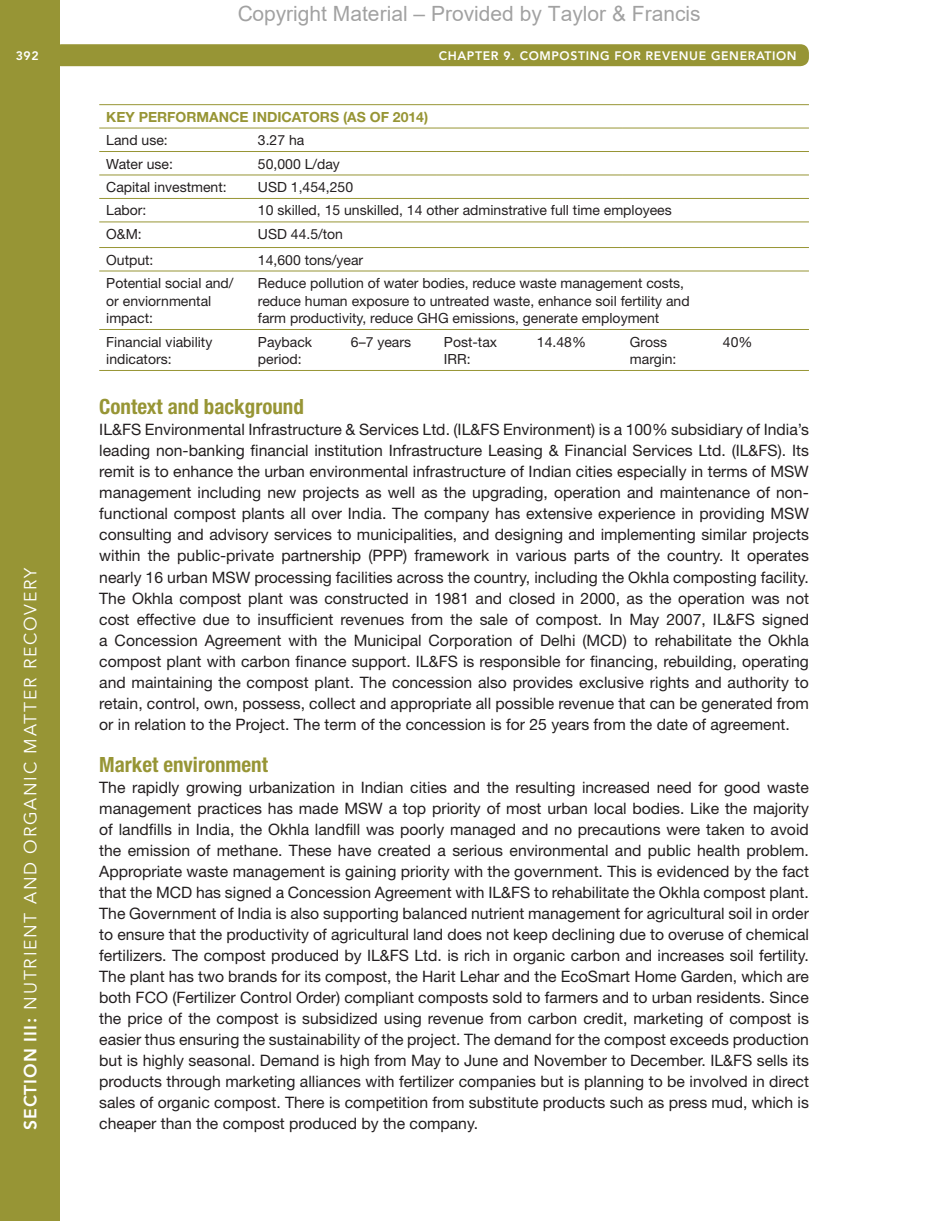
<style>
.page{position:relative;width:938px;height:1221px;background:#fff}
.page>*{position:absolute;margin:0;border:0;box-sizing:border-box;transform-origin:0 0}
.t1{font:21px "Arial";color:rgb(0 0 0/.37)}
.t2{font:700 condensed 21px "Helvetica Neue";color:#979535}
.t3{font:17.5px "Avenir";letter-spacing:.1em;color:#fff}
.t4{font:15.75px/21px "Helvetica Neue";color:#231f20;text-align:justify}
.t5{font:14px/17.5px "Helvetica Neue";color:#231f20}
.t6{font:700 14px "Helvetica Neue";color:#979535}
.t7{font:800 12.25px "Avenir";letter-spacing:.05em;color:#fff}
.s1{font-weight:800}
</style>
<div class="page">
<div style="left:0;top:0;width:60px;height:1220px;background:#979535"></div>
<div style="left:53px;top:44px;width:756px;height:22px;background:#979535;border-radius:9px"></div>
<hr style="left:99px;top:151px;width:338px;height:1px;background:#979535">
<hr style="left:437px;top:151px;width:186px;height:1px;background:#979535">
<hr style="left:623px;top:151px;width:186px;height:1px;background:#979535">
<hr style="left:99px;top:174px;width:338px;height:1px;background:#979535">
<hr style="left:437px;top:174px;width:186px;height:1px;background:#979535">
<hr style="left:623px;top:174px;width:186px;height:1px;background:#979535">
<hr style="left:99px;top:198px;width:338px;height:1px;background:#979535">
<hr style="left:437px;top:198px;width:186px;height:1px;background:#979535">
<hr style="left:623px;top:198px;width:186px;height:1px;background:#979535">
<hr style="left:99px;top:221px;width:338px;height:1px;background:#979535">
<hr style="left:437px;top:221px;width:186px;height:1px;background:#979535">
<hr style="left:623px;top:221px;width:186px;height:1px;background:#979535">
<hr style="left:99px;top:247px;width:338px;height:1px;background:#979535">
<hr style="left:437px;top:247px;width:186px;height:1px;background:#979535">
<hr style="left:623px;top:247px;width:186px;height:1px;background:#979535">
<hr style="left:99px;top:270px;width:338px;height:1px;background:#979535">
<hr style="left:437px;top:270px;width:186px;height:1px;background:#979535">
<hr style="left:623px;top:270px;width:186px;height:1px;background:#979535">
<hr style="left:99px;top:329px;width:338px;height:1px;background:#979535">
<hr style="left:437px;top:329px;width:186px;height:1px;background:#979535">
<hr style="left:623px;top:329px;width:186px;height:1px;background:#979535">
<hr style="left:99px;top:370px;width:338px;height:1px;background:#979535">
<hr style="left:437px;top:370px;width:186px;height:1px;background:#979535">
<hr style="left:623px;top:370px;width:186px;height:1px;background:#979535">
<hr style="left:99px;top:104px;width:338px;height:1px;background:#979535">
<hr style="left:437px;top:104px;width:186px;height:1px;background:#979535">
<hr style="left:623px;top:104px;width:186px;height:1px;background:#979535">
<hr style="left:99px;top:128px;width:338px;height:1px;background:#979535">
<hr style="left:437px;top:128px;width:186px;height:1px;background:#979535">
<hr style="left:623px;top:128px;width:186px;height:1px;background:#979535">
<p class="t7" style="left:16px;top:51px;width:24px">392</p>
<p class="t3" style="left:23px;top:1129px;width:564px;rotate:-90deg"><span class="s1">SECTION III:</span> NUTRIENT AND ORGANIC MATTER RECOVERY</p>
<h1 class="t1" style="left:237px;top:-1px;width:465px">Copyright Material – Provided by Taylor &amp; Francis</h1>
<p class="t7" style="left:439px;top:51px;width:359px">CHAPTER 9. COMPOSTING FOR REVENUE GENERATION</p>
<p class="t6" style="left:106px;top:112px;width:323px">KEY PERFORMANCE INDICATORS (AS OF 2014)</p>
<p class="t5" style="left:106px;top:133px;width:63px">Land use:</p>
<p class="t5" style="left:258px;top:133px;width:48px">3.27 ha</p>
<p class="t5" style="left:106px;top:156px;width:68px">Water use:</p>
<p class="t5" style="left:258px;top:156px;width:83px">50,000 L/day</p>
<p class="t5" style="left:106px;top:180px;width:122px">Capital investment:</p>
<p class="t5" style="left:258px;top:180px;width:97px">USD 1,454,250</p>
<p class="t5" style="left:106px;top:203px;width:42px">Labor:</p>
<p class="t5" style="left:258px;top:203px;width:415px">10 skilled, 15 unskilled, 14 other adminstrative full time employees</p>
<p class="t5" style="left:106px;top:226px;width:37px">O&amp;M:</p>
<p class="t5" style="left:258px;top:226px;width:87px">USD 44.5/ton</p>
<p class="t5" style="left:106px;top:252px;width:49px">Output:</p>
<p class="t5" style="left:258px;top:252px;width:107px">14,600 tons/year</p>
<p class="t5" style="left:106px;top:276px;width:129px">Potential social and/ or enviornmental impact:</p>
<p class="t5" style="left:258px;top:276px;width:433px">Reduce pollution of water bodies, reduce waste management costs, reduce human exposure to untreated waste, enhance soil fertility and farm productivity, reduce GHG emissions, generate employment</p>
<p class="t5" style="left:106px;top:334px;width:108px">Financial viability indicators:</p>
<p class="t5" style="left:258px;top:334px;width:56px">Payback period:</p>
<p class="t5" style="left:351px;top:334px;width:62px">6–7 years</p>
<p class="t5" style="left:444px;top:334px;width:55px">Post-tax<br>IRR:</p>
<p class="t5" style="left:537px;top:334px;width:51px">14.48%</p>
<p class="t5" style="left:630px;top:334px;width:48px">Gross margin:</p>
<p class="t5" style="left:723px;top:334px;width:31px">40%</p>
<h1 class="t2" style="left:99px;top:399px;width:206px">Context and background</h1>
<p class="t4" style="left:99px;top:421px;width:711px">IL&amp;FS Environmental Infrastructure &amp; Services Ltd. (IL&amp;FS Environment) is a 100% subsidiary of India’s leading non-banking financial institution Infrastructure Leasing &amp; Financial Services Ltd. (IL&amp;FS). Its remit is to enhance the urban environmental infrastructure of Indian cities especially in terms of MSW management including new projects as well as the upgrading, operation and maintenance of non&shy;functional compost plants all over India. The company has extensive experience in providing MSW consulting and advisory services to municipalities, and designing and implementing similar projects within the public-private partnership (PPP) framework in various parts of the country. It operates nearly 16 urban MSW processing facilities across the country, including the Okhla composting facility.<br>The Okhla compost plant was constructed in 1981 and closed in 2000, as the operation was not cost effective due to insufficient revenues from the sale of compost. In May 2007, IL&amp;FS signed a Concession Agreement with the Municipal Corporation of Delhi (MCD) to rehabilitate the Okhla compost plant with carbon finance support. IL&amp;FS is responsible for financing, rebuilding, operating and maintaining the compost plant. The concession also provides exclusive rights and authority to retain, control, own, possess, collect and appropriate all possible revenue that can be generated from or in relation to the Project. The term of the concession is for 25 years from the date of agreement.</p>
<h1 class="t2" style="left:99px;top:756px;width:170px">Market environment</h1>
<p class="t4" style="left:99px;top:778px;width:711px">The rapidly growing urbanization in Indian cities and the resulting increased need for good waste management practices has made MSW a top priority of most urban local bodies. Like the majority of landfills in India, the Okhla landfill was poorly managed and no precautions were taken to avoid the emission of methane. These have created a serious environmental and public health problem.<br>Appropriate waste management is gaining priority with the government. This is evidenced by the fact that the MCD has signed a Concession Agreement with IL&amp;FS to rehabilitate the Okhla compost plant.<br>The Government of India is also supporting balanced nutrient management for agricultural soil in order to ensure that the productivity of agricultural land does not keep declining due to overuse of chemical fertilizers. The compost produced by IL&amp;FS Ltd. is rich in organic carbon and increases soil fertility.<br>The plant has two brands for its compost, the Harit Lehar and the EcoSmart Home Garden, which are both FCO (Fertilizer Control Order) compliant composts sold to farmers and to urban residents. Since the price of the compost is subsidized using revenue from carbon credit, marketing of compost is easier thus ensuring the sustainability of the project. The demand for the compost exceeds production but is highly seasonal. Demand is high from May to June and November to December. IL&amp;FS sells its products through marketing alliances with fertilizer companies but is planning to be involved in direct sales of organic compost. There is competition from substitute products such as press mud, which is cheaper than the compost produced by the company.</p>
</div>
